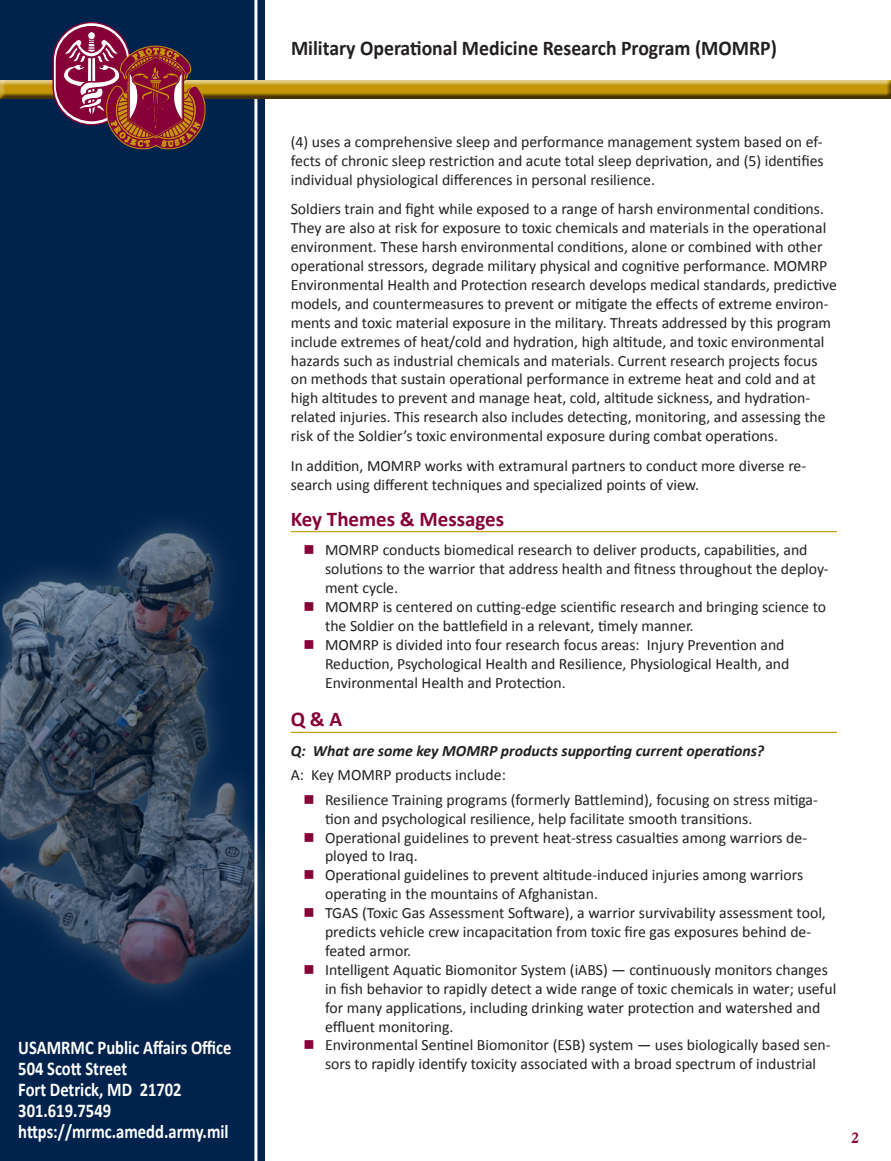
<style>
.page{position:relative;width:891px;height:1161px;background:#fff}
.page>*{position:absolute;margin:0;border:0;box-sizing:border-box;transform-origin:0 0}
.Header_2{font:700 21px "Calibri";color:#231f20;scale:.94 1}
.t1{font:700 21px "Calibri";color:#860037}
.t2{font:700 19.5px/21px "Calibri";color:#fff;scale:.85 1}
.Text{font:15.75px/18.9px "Calibri";color:#231f20}
.bullets{font:15.75px/18.9px "Calibri";color:#231f20}
.Questions{font:italic 700 15.75px "Calibri";color:#231f20}
.Answers{font:15.75px "Calibri";color:#231f20}
.t3{font:15px "Calis MT Bol";color:#860037}
</style>
<div class="page">
<img style="left:0;top:0;width:264px;height:1161px">
<hr style="left:291px;top:531px;width:546px;height:1px;background:#c49608">
<hr style="left:291px;top:732px;width:546px;height:1px;background:#c49608">
<hr style="left:254px;top:0;width:3px;height:1161px;background:#fff">
<div style="left:0;top:74px;width:891px;height:26px;background:#fff"></div>
<div style="left:0;top:79px;width:891px;height:21px;background:#231f20;opacity:.75"></div>
<svg style="left:53px;top:23px;width:77px;height:102px"></svg>
<div style="left:56px;top:26px;width:71px;height:95px;background:#860037;border-radius:36px"></div>
<svg style="left:62px;top:31px;width:143px;height:118px"></svg>
<p class="t2" style="left:18px;top:1036px;width:252px">USAMRMC Public Affairs Office<br>504 Scott Street</p>
<p class="t2" style="left:18px;top:1078px;width:194px">Fort Detrick, MD 21702<br>301.619.7549</p>
<p class="t2" style="left:18px;top:1120px;width:249px">https://mrmc.amedd.army.mil</p>
<p class="Header_2" style="left:291px;top:35px;width:518px">Military Operational Medicine Research Program (MOMRP)</p>
<p class="Text" style="left:291px;top:131px;width:534px;text-align:justify">(4) uses a comprehensive sleep and performance management system based on ef&shy;fects of chronic sleep restriction and acute total sleep deprivation, and (5) identifies individual physiological differences in personal resilience.</p>
<p class="Text" style="left:291px;top:199px;width:548px">Soldiers train and fight while exposed to a range of harsh environmental conditions.<br>They are also at risk for exposure to toxic chemicals and materials in the operational environment. These harsh environmental conditions, alone or combined with other operational stressors, degrade military physical and cognitive performance. MOMRP Environmental Health and Protection research develops medical standards, predictive models, and countermeasures to prevent or mitigate the effects of extreme environ&shy;ments and toxic material exposure in the military. Threats addressed by this program include extremes of heat/cold and hydration, high altitude, and toxic environmental hazards such as industrial chemicals and materials. Current research projects focus on methods that sustain operational performance in extreme heat and cold and at high altitudes to prevent and manage heat, cold, altitude sickness, and hydration&shy;related injuries. This research also includes detecting, monitoring, and assessing the risk of the Soldier’s toxic environmental exposure during combat operations.</p>
<p class="Text" style="left:291px;top:455px;width:517px">In addition, MOMRP works with extramural partners to conduct more diverse re&shy;search using different techniques and specialized points of view.</p>
<p class="t1" style="left:291px;top:506px;width:215px">Key Themes &amp; Messages</p>
<p class="bullets" style="left:325px;top:540px;width:505px">MOMRP conducts biomedical research to deliver products, capabilities, and solutions to the warrior that address health and fitness throughout the deploy&shy;ment cycle.</p>
<p class="bullets" style="left:325px;top:597px;width:503px">MOMRP is centered on cutting-edge scientific research and bringing science to the Soldier on the battlefield in a relevant, timely manner.</p>
<p class="bullets" style="left:325px;top:634px;width:466px">MOMRP is divided into four research focus areas: Injury Prevention and<br>Reduction, Psychological Health and Resilience, Physiological Health, and<br>Environmental Health and Protection.</p>
<p class="t1" style="left:291px;top:706px;width:53px">Q &amp; A</p>
<p class="Questions" style="left:291px;top:741px;width:475px">Q: What are some key MOMRP products supporting current operations?</p>
<p class="Answers" style="left:291px;top:765px;width:217px">A: Key MOMRP products include:</p>
<p class="bullets" style="left:325px;top:789px;width:494px">Resilience Training programs (formerly Battlemind), focusing on stress mitiga&shy;tion and psychological resilience, help facilitate smooth transitions.</p>
<p class="bullets" style="left:325px;top:827px;width:484px">Operational guidelines to prevent heat-stress casualties among warriors de&shy;ployed to Iraq.</p>
<p class="bullets" style="left:325px;top:865px;width:480px">Operational guidelines to prevent altitude-induced injuries among warriors operating in the mountains of Afghanistan.</p>
<p class="bullets" style="left:325px;top:903px;width:502px">TGAS (Toxic Gas Assessment Software), a warrior survivability assessment tool, predicts vehicle crew incapacitation from toxic fire gas exposures behind de&shy;feated armor.</p>
<p class="bullets" style="left:325px;top:959px;width:513px">Intelligent Aquatic Biomonitor System (iABS) — continuously monitors changes in fish behavior to rapidly detect a wide range of toxic chemicals in water; useful for many applications, including drinking water protection and watershed and effluent monitoring.</p>
<p class="bullets" style="left:325px;top:1035px;width:507px">Environmental Sentinel Biomonitor (ESB) system — uses biologically based sen&shy;sors to rapidly identify toxicity associated with a broad spectrum of industrial</p>
<p class="t3" style="left:852px;top:1130px;width:9px">2</p>
</div>
